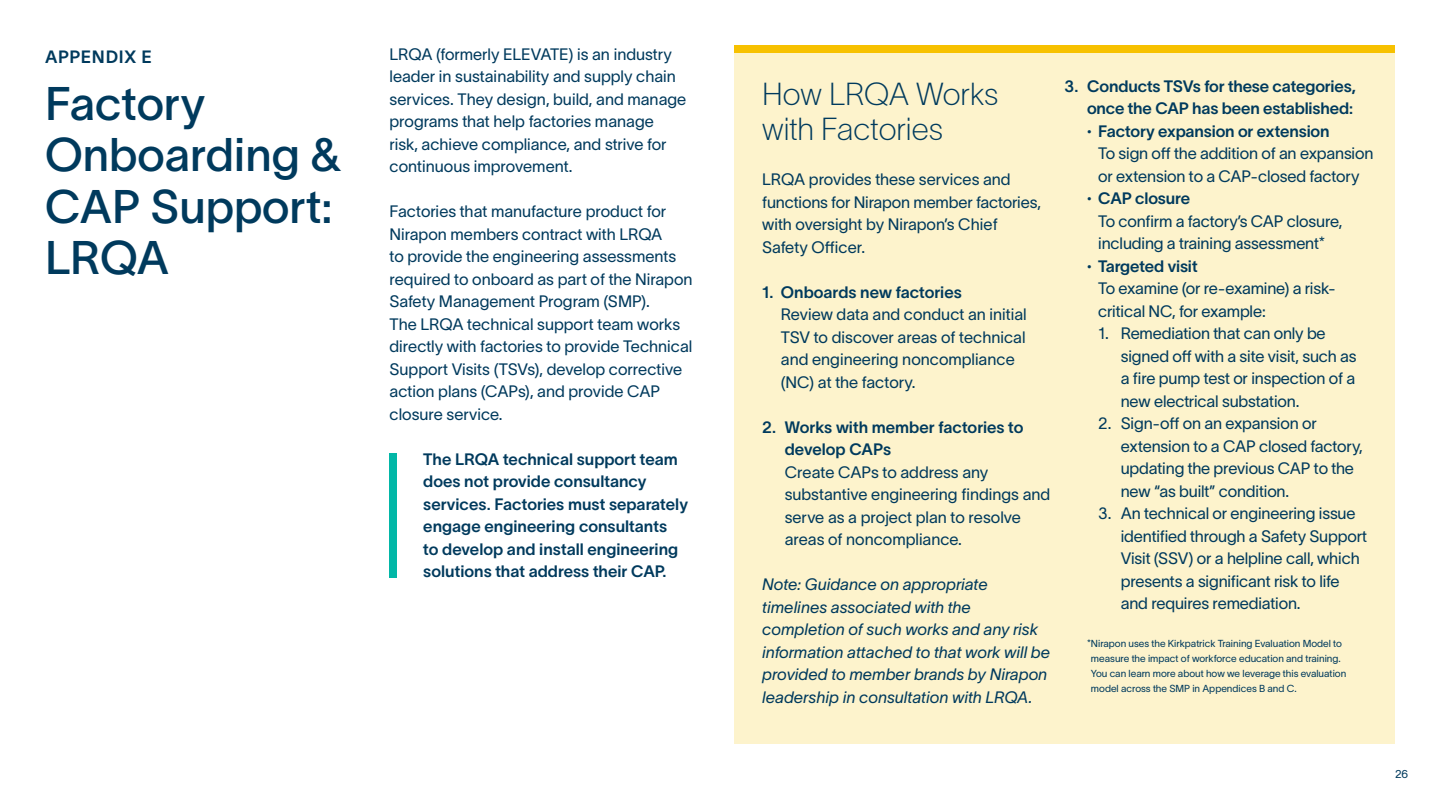
<style>
.page{position:relative;width:1440px;height:810px;background:#fff}
.page>*{position:absolute;margin:0;border:0;box-sizing:border-box;transform-origin:0 0}
.t1{font:46.25px/51.2px "TWK Lausanne";color:#003a5d}
.Body{font:31.25px/35px "TWK Lausanne";letter-spacing:-.005em;color:#003a5d}
.t2{font:17.5px "TWK Lausanne";letter-spacing:.04em;color:#003a5d}
.Body-2{font:16.25px/22.5px "TWK Lausanne";letter-spacing:-.01em;color:#003a5d}
.Body-3{font:16.25px/22.5px "TWK Lausanne";color:#003a5d}
.Body-4{font:italic 16.25px/22.5px "TWK Lausanne 0300";color:#003a5d}
.t3{font:11.25px "TWK Lausanne";color:#003a5d}
.Small_text{font:10px/15px "TWK Lausanne";color:#003a5d}
.s1{font-style:inherit}
</style>
<div class="page">
<div style="left:734px;top:45px;width:661px;height:698px;background:#fdf3cc"></div>
<div style="left:734px;top:45px;width:661px;height:7px;background:#f7c100"></div>
<div style="left:390px;top:453px;width:7px;height:124px;background:#02b7a7"></div>
<h1 class="t2" style="left:45px;top:45px;width:108px">APPENDIX E</h1>
<h1 class="t1" style="left:45px;top:75px;width:298px">Factory<br>Onboarding &amp;<br>CAP Support:<br>LRQA</h1>
<p class="Body-2" style="left:390px;top:42px;width:298px">LRQA (formerly ELEVATE) is an industry leader in sustainability and supply chain services. They design, build, and manage programs that help factories manage risk, achieve compliance, and strive for continuous improvement.</p>
<p class="Body-2" style="left:390px;top:199px;width:305px">Factories that manufacture product for Nirapon members contract with LRQA<br>to provide the engineering assessments required to onboard as part of the Nirapon Safety Management Program (SMP).<br>The LRQA technical support team works directly with factories to provide Technical Support Visits (TSVs), develop corrective action plans (CAPs), and provide CAP closure service.</p>
<h4 class="Body-3" style="left:423px;top:447px;width:266px">The LRQA technical support team does not provide consultancy services. Factories must separately engage engineering consultants<br>to develop and install engineering solutions that address their CAP.</h4>
<p class="Body" style="left:762px;top:75px;width:238px">How LRQA Works with Factories</p>
<p class="Body-2" style="left:762px;top:167px;width:280px">LRQA provides these services and functions for Nirapon member factories, with oversight by Nirapon’s Chief<br>Safety Officer.</p>
<p class="Body-2" style="left:781px;top:280px;width:247px;text-indent:-19px"><span class="s1">1. Onboards new factories<br></span>Review data and conduct an initial<br>TSV to discover areas of technical and engineering noncompliance (NC) at the factory.</p>
<p class="Body-2" style="left:785px;top:415px;width:267px;text-indent:-22px"><span class="s1">2. Works with member factories to develop CAPs<br></span>Create CAPs to address any substantive engineering findings and serve as a project plan to resolve areas of noncompliance.</p>
<p class="Body-4" style="left:762px;top:572px;width:290px">Note: Guidance on appropriate timelines associated with the completion of such works and any risk information attached to that work will be provided to member brands by Nirapon leadership in consultation with LRQA.</p>
<p class="Body-3" style="left:1065px;top:74px;width:293px;text-align:right">3. Conducts TSVs for these categories, once the CAP has been established:</p>
<p class="Body-2" style="left:1098px;top:118px;width:277px;text-indent:-11px"><sup>•</sup> <span class="s1">Factory expansion or extension<br></span>To sign off the addition of an expansion or extension to a CAP-closed factory</p>
<p class="Body-2" style="left:1098px;top:186px;width:246px;text-indent:-11px"><sup>•</sup> <span class="s1">CAP closure<br></span>To confirm a factory’s CAP closure, including a training assessment*</p>
<p class="Body-2" style="left:1098px;top:253px;width:239px;text-indent:-11px"><sup>•</sup> <span class="s1">Targeted visit<br></span>To examine (or re-examine) a risk&shy;critical NC, for example:</p>
<p class="Body-2" style="left:1121px;top:321px;width:237px;text-indent:-22px">1. Remediation that can only be signed off with a site visit, such as a fire pump test or inspection of a new electrical substation.</p>
<p class="Body-2" style="left:1121px;top:411px;width:243px;text-indent:-22px">2. Sign-off on an expansion or extension to a CAP closed factory, updating the previous CAP to the new “as built” condition.</p>
<p class="Body-2" style="left:1121px;top:501px;width:248px;text-indent:-22px">3. An technical or engineering issue identified through a Safety Support Visit (SSV) or a helpline call, which presents a significant risk to life and requires remediation.</p>
<p class="Small_text" style="left:1091px;top:635px;width:257px;text-indent:-4px">*Nirapon uses the Kirkpatrick Training Evaluation Model to measure the impact of workforce education and training.<br>You can learn more about how we leverage this evaluation model across the SMP in Appendices B and C.</p>
<p class="t3" style="left:1395px;top:766px;width:15px">26</p>
</div>
